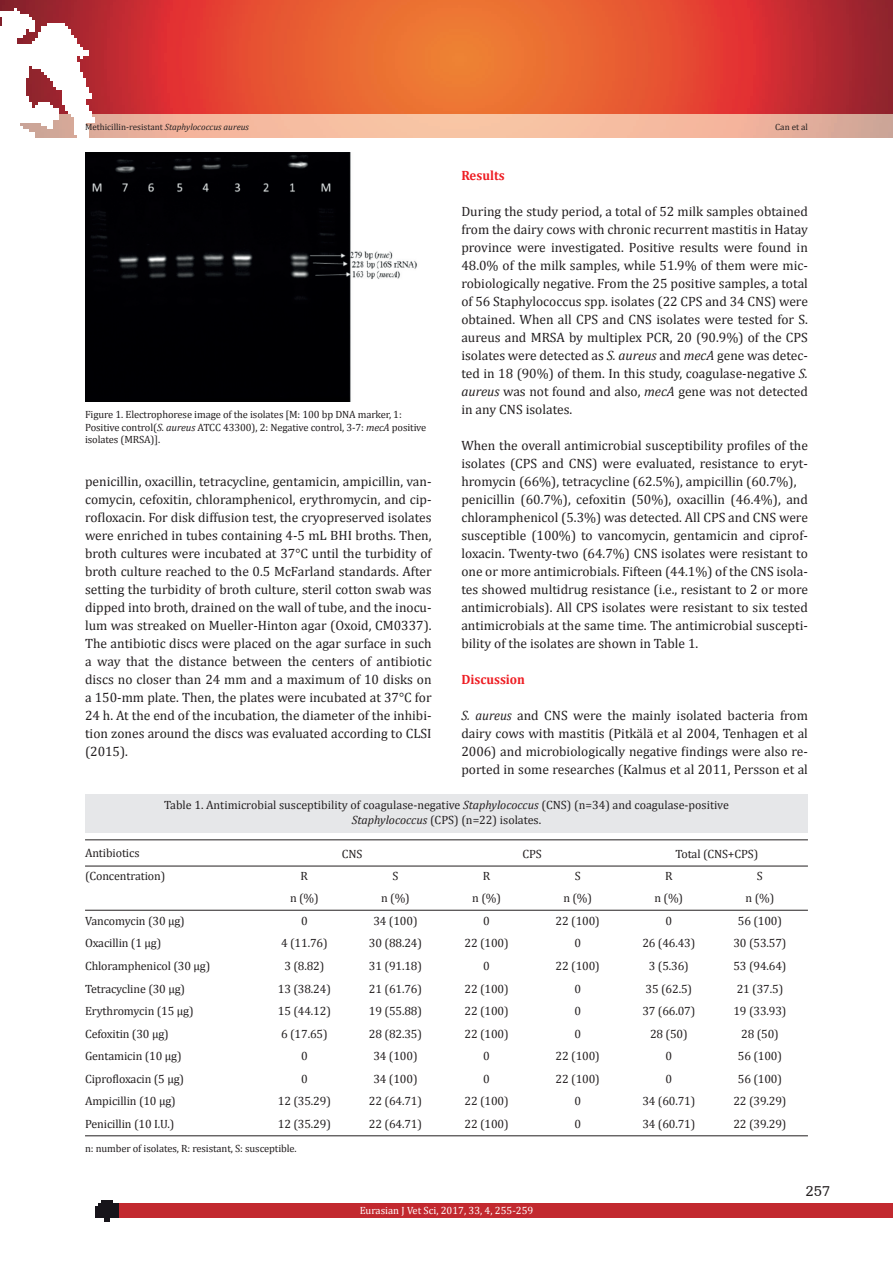
<style>
.page{position:relative;width:893px;height:1263px;background:#fff}
.page>*{position:absolute;margin:0;border:0;box-sizing:border-box;transform-origin:0 0}
.t1{font:15px "Humanist Slabserif 712 BT";color:#231f20}
.t2{font:13.5px/18px "Cambria";color:#231f20;text-align:justify}
.t3{font:700 13.5px "Cambria";color:#ee1d23;scale:.95 1}
.t4{font:12px/22.5px "Cambria";letter-spacing:-.01em;color:#231f20;text-align:center}
.t5{font:10.5px/12.6px "Cambria";letter-spacing:-.01em;color:#231f20}
.t6{font:10.5px "Cambria";color:#fff}
.t7{font:9px "Cambria";color:#231f20}
.s1{font-style:italic}
</style>
<div class="page">
<img style="left:0;top:0;width:893px;height:1222px">
<img style="left:85px;top:153px;width:347px;height:249px">
<div style="left:85px;top:795px;width:723px;height:38px;background:#e6e7e9"></div>
<hr style="left:85px;top:839px;width:723px;height:1px;background:#231f20">
<hr style="left:85px;top:866px;width:723px;height:1px;background:#231f20">
<hr style="left:85px;top:1135px;width:723px;height:1px;background:#231f20">
<hr style="left:85px;top:910px;width:723px;height:1px;background:#231f20">
<p class="t7" style="left:85px;top:121px;width:166px">Methicillin-resistant <span class="s1">Staphylococcus aureus</span></p>
<p class="t7" style="left:775px;top:121px;width:34px">Can et al</p>
<p class="t5" style="left:85px;top:408px;width:343px">Figure 1. Electrophorese image of the isolates [M: 100 bp DNA marker, 1:<br>Positive control(<span class="s1">S. aureus</span> ATCC 43300), 2: Negative control, 3-7: <span class="s1">mecA</span> positive isolates (MRSA)].</p>
<p class="t2" style="left:85px;top:472px;width:348px">penicillin, oxacillin, tetracycline, gentamicin, ampicillin, van&shy;comycin, cefoxitin, chloramphenicol, erythromycin, and cip&shy;rofloxacin. For disk diffusion test, the cryopreserved isolates were enriched in tubes containing 4-5 mL BHI broths. Then, broth cultures were incubated at 37°C until the turbidity of broth culture reached to the 0.5 McFarland standards. After setting the turbidity of broth culture, steril cotton swab was dipped into broth, drained on the wall of tube, and the inocu&shy;lum was streaked on Mueller-Hinton agar (Oxoid, CM0337).<br>The antibiotic discs were placed on the agar surface in such a way that the distance between the centers of antibiotic discs no closer than 24 mm and a maximum of 10 disks on a 150-mm plate. Then, the plates were incubated at 37°C for 24 h. At the end of the incubation, the diameter of the inhibi&shy;tion zones around the discs was evaluated according to CLSI (2015).</p>
<p class="t3" style="left:461px;top:166px;width:47px">Results</p>
<p class="t2" style="left:461px;top:202px;width:348px">During the study period, a total of 52 milk samples obtained from the dairy cows with chronic recurrent mastitis in Hatay province were investigated. Positive results were found in 48.0% of the milk samples, while 51.9% of them were mic&shy;robiologically negative. From the 25 positive samples, a total of 56 Staphylococcus spp. isolates (22 CPS and 34 CNS) were obtained. When all CPS and CNS isolates were tested for S. aureus and MRSA by multiplex PCR, 20 (90.9%) of the CPS isolates were detected as <span class="s1">S. aureus</span> and <span class="s1">mecA</span> gene was detec&shy;ted in 18 (90%) of them. In this study, coagulase-negative <span class="s1">S. aureus</span> was not found and also, <span class="s1">mecA</span> gene was not detected in any CNS isolates.</p>
<p class="t2" style="left:461px;top:436px;width:348px;text-align:left">When the overall antimicrobial susceptibility profiles of the isolates (CPS and CNS) were evaluated, resistance to eryt&shy;hromycin (66%), tetracycline (62.5%), ampicillin (60.7%), penicillin (60.7%), cefoxitin (50%), oxacillin (46.4%), and chloramphenicol (5.3%) was detected. All CPS and CNS were susceptible (100%) to vancomycin, gentamicin and ciprof&shy;loxacin. Twenty-two (64.7%) CNS isolates were resistant to one or more antimicrobials. Fifteen (44.1%) of the CNS isola&shy;tes showed multidrug resistance (i.e., resistant to 2 or more antimicrobials). All CPS isolates were resistant to six tested antimicrobials at the same time. The antimicrobial suscepti&shy;bility of the isolates are shown in Table 1.</p>
<p class="t3" style="left:461px;top:670px;width:69px">Discussion</p>
<p class="t2" style="left:461px;top:706px;width:348px"><span class="s1">S. aureus</span> and CNS were the mainly isolated bacteria from dairy cows with mastitis (Pitkälä et al 2004, Tenhagen et al 2006) and microbiologically negative findings were also re&shy;ported in some researches (Kalmus et al 2011, Persson et al</p>
<p class="t4" style="left:164px;top:798px;width:566px;line-height:14.4px">Table 1. Antimicrobial susceptibility of coagulase-negative <span class="s1">Staphylococcus</span> (CNS) (n=34) and coagulase-positive<br><span class="s1">Staphylococcus</span> (CPS) (n=22) isolates.</p>
<p class="t4" style="left:85px;top:842px;width:82px;text-align:left">Antibiotics (Concentration)</p>
<p class="t4" style="left:85px;top:909px;width:127px;text-align:left">Vancomycin (30 µg)<br>Oxacillin (1 µg)<br>Chloramphenicol (30 µg)<br>Tetracycline (30 µg)<br>Erythromycin (15 µg)<br>Cefoxitin (30 µg)<br>Gentamicin (10 µg)<br>Ciprofloxacin (5 µg)<br>Ampicillin (10 µg)<br>Penicillin (10 I.U.)</p>
<p class="t4" style="left:342px;top:842px;width:22px">CNS</p>
<p class="t4" style="left:522px;top:842px;width:21px">CPS</p>
<p class="t4" style="left:675px;top:842px;width:84px">Total (CNS+CPS)</p>
<p class="t4" style="left:369px;top:864px;width:55px">S<br>n (%)<br>34 (100)<br>30 (88.24)<br>31 (91.18)<br>21 (61.76)<br>19 (55.88)<br>28 (82.35)<br>34 (100)<br>34 (100)<br>22 (64.71)<br>22 (64.71)</p>
<p class="t4" style="left:556px;top:864px;width:46px">S<br>n (%)<br>22 (100)<br>0<br>22 (100)<br>0<br>0<br>0<br>22 (100)<br>22 (100)<br>0<br>0</p>
<p class="t4" style="left:278px;top:864px;width:55px">R<br>n (%)<br>0<br>4 (11.76)<br>3 (8.82)<br>13 (38.24)<br>15 (44.12)<br>6 (17.65)<br>0<br>0<br>12 (35.29)<br>12 (35.29)</p>
<p class="t4" style="left:642px;top:864px;width:55px">R<br>n (%)<br>0<br>26 (46.43)<br>3 (5.36)<br>35 (62.5)<br>37 (66.07)<br>28 (50)<br>0<br>0<br>34 (60.71)<br>34 (60.71)</p>
<p class="t4" style="left:464px;top:864px;width:46px">R<br>n (%)<br>0<br>22 (100)<br>0<br>22 (100)<br>22 (100)<br>22 (100)<br>0<br>0<br>22 (100)<br>22 (100)</p>
<p class="t4" style="left:733px;top:864px;width:55px">S<br>n (%)<br>56 (100)<br>30 (53.57)<br>53 (94.64)<br>21 (37.5)<br>19 (33.93)<br>28 (50)<br>56 (100)<br>56 (100)<br>22 (39.29)<br>22 (39.29)</p>
<p class="t5" style="left:85px;top:1142px;width:213px">n: number of isolates, R: resistant, S: susceptible.</p>
<p class="t6" style="left:360px;top:1204px;width:175px">Eurasian J Vet Sci, 2017, 33, 4, 255-259</p>
<p class="t1" style="left:805px;top:1181px;width:27px">257</p>
</div>
